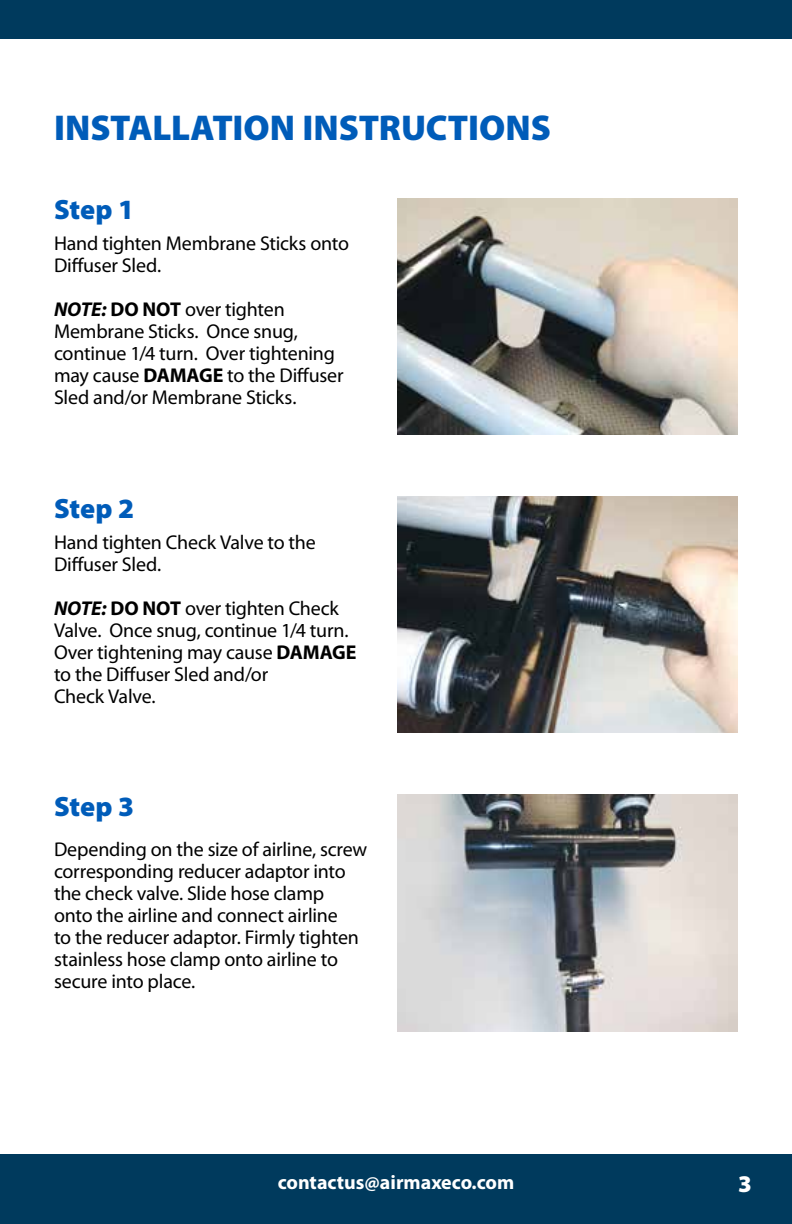
<style>
.page{position:relative;width:792px;height:1224px;background:#fff}
.page>*{position:absolute;margin:0;border:0;box-sizing:border-box;transform-origin:0 0}
.t1{font:900 36px "Myriad Pro";color:#005cb9}
.t2{font:900 28px "Myriad Pro";color:#005cb9}
.t3{font:900 24px "Myriad Pro";color:#fff}
.t4{font:20px/22px "Myriad Pro";letter-spacing:-.01em;color:#000}
.t5{font:700 20px "Myriad Pro";color:#fff}
.s1{font-weight:700;font-style:italic}
.s2{font-weight:700}
</style>
<div class="page">
<div style="left:0;top:1154px;width:792px;height:70px;background:#003a5d"></div>
<div style="left:0;top:0;width:792px;height:38px;background:#003a5d"></div>
<img style="left:398px;top:198px;width:340px;height:236px">
<img style="left:398px;top:497px;width:340px;height:236px">
<img style="left:397px;top:795px;width:340px;height:236px">
<h1 class="t1" style="left:54px;top:104px;width:499px">INSTALLATION INSTRUCTIONS</h1>
<h2 class="t2" style="left:54px;top:191px;width:82px">Step 1</h2>
<p class="t4" style="left:54px;top:232px;width:297px">Hand tighten Membrane Sticks onto<br>Diffuser Sled.</p>
<p class="t4" style="left:54px;top:298px;width:291px"><span class="s1">NOTE:</span> <span class="s2">DO NOT</span> over tighten<br>Membrane Sticks. Once snug, continue 1/4 turn. Over tightening may cause <span class="s2">DAMAGE</span> to the Diffuser<br>Sled and/or Membrane Sticks.</p>
<h2 class="t2" style="left:54px;top:489px;width:82px">Step 2</h2>
<p class="t4" style="left:54px;top:531px;width:263px">Hand tighten Check Valve to the<br>Diffuser Sled.</p>
<p class="t4" style="left:54px;top:597px;width:304px"><span class="s1">NOTE:</span> <span class="s2">DO NOT</span> over tighten Check<br>Valve. Once snug, continue 1/4 turn.<br>Over tightening may cause <span class="s2">DAMAGE </span>to the Diffuser Sled and/or<br>Check Valve.</p>
<h2 class="t2" style="left:54px;top:788px;width:82px">Step 3</h2>
<p class="t4" style="left:54px;top:838px;width:315px">Depending on the size of airline, screw corresponding reducer adaptor into the check valve. Slide hose clamp onto the airline and connect airline<br>to the reducer adaptor. Firmly tighten stainless hose clamp onto airline to secure into place.</p>
<p class="t5" style="left:278px;top:1169px;width:238px">contactus@airmaxeco.com</p>
<p class="t3" style="left:738px;top:1167px;width:15px">3</p>
</div>
